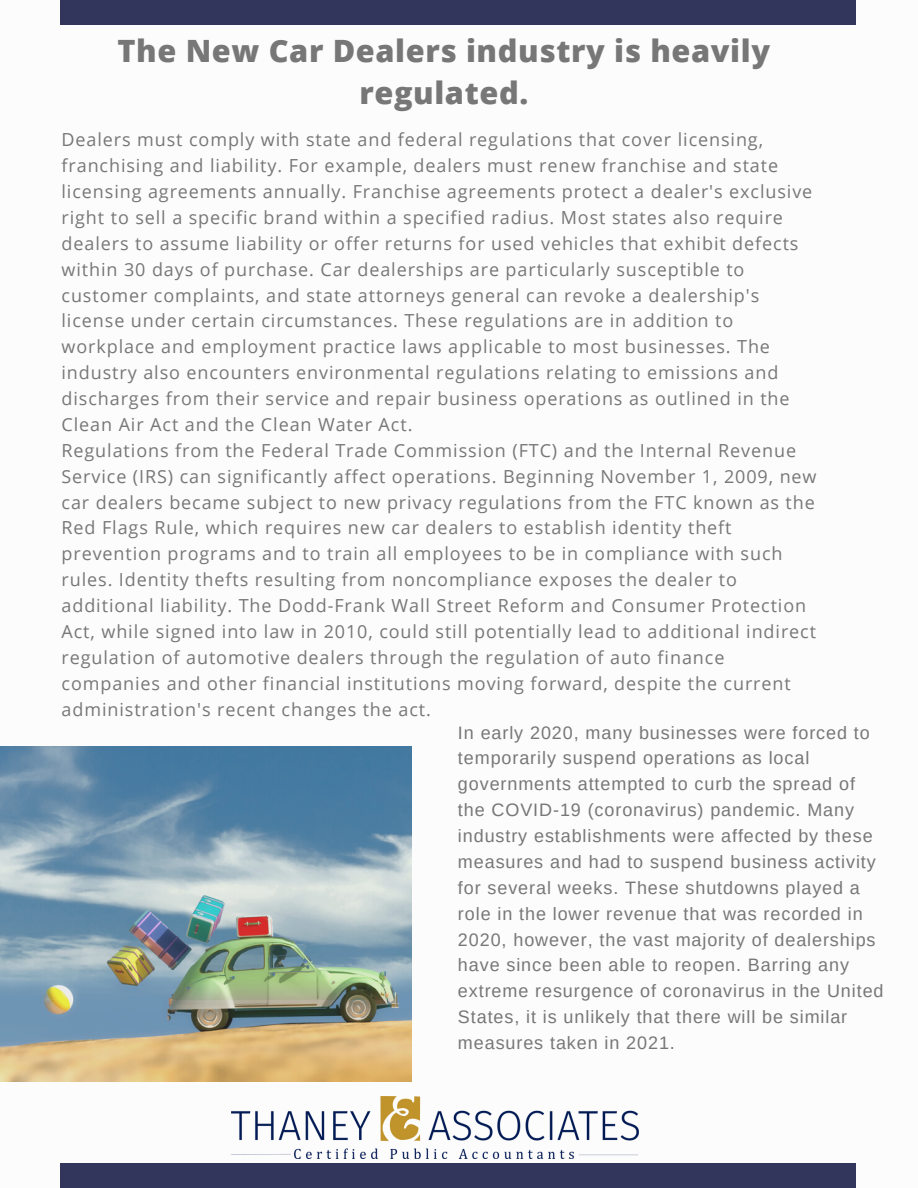
<style>
.page{position:relative;width:918px;height:1188px;background:#fff}
.page>*{position:absolute;margin:0;border:0;box-sizing:border-box;transform-origin:0 0}
.t1{font:800 30.75px/41.7px "Open Sans";letter-spacing:.02em;color:#777;text-align:center}
.t2{font:18px/25.8px "Open Sans";letter-spacing:.05em;color:#777}
.t3{font:18px/25.8px "Arimo";letter-spacing:.05em;color:#777}
</style>
<div class="page">
<div style="left:61px;top:0;width:795px;height:24px;background:#32365d"></div>
<div style="left:60px;top:1164px;width:796px;height:24px;background:#32365d"></div>
<img style="left:0;top:746px;width:412px;height:336px">
<img style="left:232px;top:1096px;width:407px;height:62px">
<p class="t1" style="left:118px;top:29px;width:654px">The New Car Dealers industry is heavily regulated.</p>
<p class="t2" style="left:62px;top:126px;width:752px">Dealers must comply with state and federal regulations that cover licensing, franchising and liability. For example, dealers must renew franchise and state licensing agreements annually. Franchise agreements protect a dealer's exclusive right to sell a specific brand within a specified radius. Most states also require dealers to assume liability or offer returns for used vehicles that exhibit defects within 30 days of purchase. Car dealerships are particularly susceptible to customer complaints, and state attorneys general can revoke a dealership's license under certain circumstances. These regulations are in addition to workplace and employment practice laws applicable to most businesses. The industry also encounters environmental regulations relating to emissions and discharges from their service and repair business operations as outlined in the Clean Air Act and the Clean Water Act.</p>
<p class="t2" style="left:62px;top:437px;width:757px">Regulations from the Federal Trade Commission (FTC) and the Internal Revenue Service (IRS) can significantly affect operations. Beginning November 1, 2009, new car dealers became subject to new privacy regulations from the FTC known as the Red Flags Rule, which requires new car dealers to establish identity theft prevention programs and to train all employees to be in compliance with such rules. Identity thefts resulting from noncompliance exposes the dealer to additional liability. The Dodd-Frank Wall Street Reform and Consumer Protection Act, while signed into law in 2010, could still potentially lead to additional indirect regulation of automotive dealers through the regulation of auto finance companies and other financial institutions moving forward, despite the current administration's recent changes the act.</p>
<p class="t3" style="left:458px;top:719px;width:427px">In early 2020, many businesses were forced to temporarily suspend operations as local governments attempted to curb the spread of the COVID-19 (coronavirus) pandemic. Many industry establishments were affected by these measures and had to suspend business activity for several weeks. These shutdowns played a role in the lower revenue that was recorded in 2020, however, the vast majority of dealerships have since been able to reopen. Barring any extreme resurgence of coronavirus in the United States, it is unlikely that there will be similar measures taken in 2021.</p>
</div>
